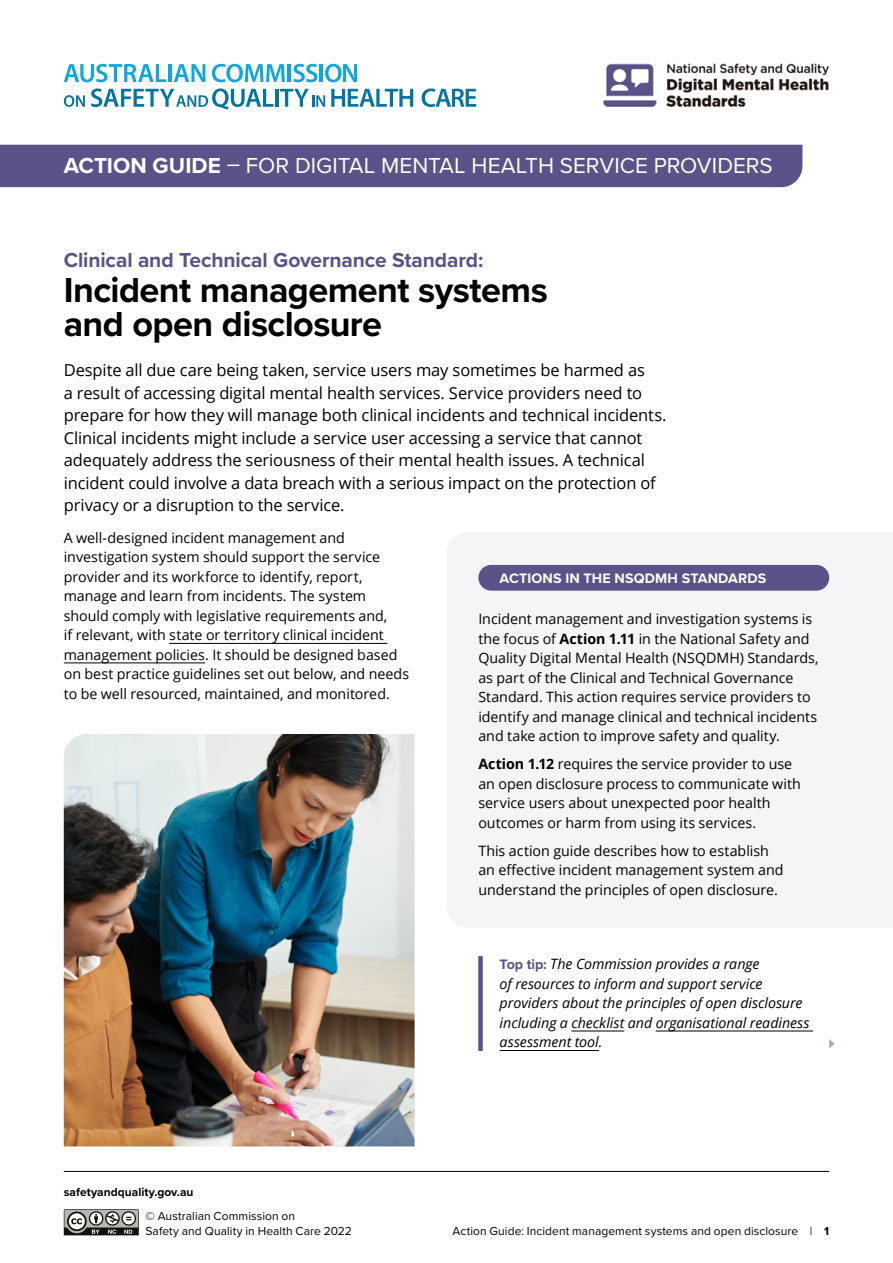
<style>
.page{position:relative;width:893px;height:1263px;background:#fff}
.page>*{position:absolute;margin:0;border:0;box-sizing:border-box;transform-origin:0 0}
.H1_Title__span{font:700 36px/34.5px "Proxima Nova";letter-spacing:-.015em;color:#000}
.Action_Guide_Label{font:22.5px "Proxima Nova";color:#fff}
.H1A_Standard_title{font:700 21px "Proxima Nova";letter-spacing:-.005em;color:#5a5288}
.Large_Normal__span{font:16.5px/22.5px "Open Sans";letter-spacing:-.01em;color:#000}
.t1{font:14.25px/19.5px "Open Sans";color:#000}
.Top_tip{font:italic 14.25px/19.5px "Open Sans";letter-spacing:-.005em;color:#000}
.H2_Section_Heading{font:700 14.25px "Proxima Nova";letter-spacing:.01em;color:#fff}
.t2{font:12px/15px "Proxima Nova";letter-spacing:.005em;color:#000}
.t3{font:700 12px "Proxima Nova";color:#000}
.s1{font-weight:700}
.s2{font-family:"Proxima Nova";font-weight:700;font-style:normal;color:#5a5288}
</style>
<div class="page">
<hr style="left:64px;top:1171px;width:765px;height:1px;background:#000">
<svg style="left:64px;top:1209px;width:75px;height:27px"></svg>
<div style="left:0;top:145px;width:802px;height:42px;background:#5a5288"></div>
<svg style="left:64px;top:64px;width:102px;height:18px"></svg>
<hr style="left:168px;top:64px;width:4px;height:18px;background:#0ca7de">
<svg style="left:174px;top:64px;width:31px;height:18px"></svg>
<svg style="left:212px;top:64px;width:73px;height:18px"></svg>
<hr style="left:288px;top:64px;width:3px;height:18px;background:#0ca7de">
<svg style="left:293px;top:64px;width:24px;height:18px"></svg>
<hr style="left:320px;top:64px;width:3px;height:18px;background:#0ca7de">
<svg style="left:325px;top:64px;width:32px;height:18px"></svg>
<svg style="left:64px;top:95px;width:21px;height:12px"></svg>
<svg style="left:91px;top:88px;width:182px;height:22px"></svg>
<hr style="left:275px;top:89px;width:3px;height:18px;background:#0475a3">
<svg style="left:280px;top:89px;width:45px;height:18px"></svg>
<svg style="left:331px;top:89px;width:82px;height:18px"></svg>
<svg style="left:422px;top:88px;width:54px;height:19px"></svg>
<img style="left:604px;top:64px;width:225px;height:43px">
<hr style="left:169px;top:643px;width:218px;height:1px;background:#000">
<hr style="left:64px;top:662px;width:141px;height:1px;background:#000">
<div style="left:478px;top:565px;width:351px;height:26px;background:#5a5288;border-radius:13px"></div>
<div style="left:478px;top:956px;width:5px;height:95px;background:#5a5288"></div>
<hr style="left:571px;top:1031px;width:53px;height:1px;background:#000">
<hr style="left:656px;top:1031px;width:157px;height:1px;background:#000">
<hr style="left:500px;top:1050px;width:99px;height:1px;background:#000">
<svg style="left:829px;top:1039px;width:6px;height:9px"></svg>
<img style="left:64px;top:734px;width:351px;height:412px">
<p class="Action_Guide_Label" style="left:64px;top:149px;width:710px"><span class="s1">ACTION GUIDE</span> – FOR DIGITAL MENTAL HEALTH SERVICE PROVIDERS</p>
<h1 class="H1A_Standard_title" style="left:64px;top:245px;width:421px">Clinical and Technical Governance Standard:</h1>
<h1 class="H1_Title__span" style="left:64px;top:272px;width:486px">Incident management systems and open disclosure</h1>
<p class="Large_Normal__span" style="left:64px;top:358px;width:604px">Despite all due care being taken, service users may sometimes be harmed as<br>a result of accessing digital mental health services. Service providers need to prepare for how they will manage both clinical incidents and technical incidents.<br>Clinical incidents might include a service user accessing a service that cannot adequately address the seriousness of their mental health issues. A technical incident could involve a data breach with a serious impact on the protection of privacy or a disruption to the service.</p>
<p class="t1" style="left:64px;top:528px;width:347px">A well-designed incident management and investigation system should support the service provider and its workforce to identify, report, manage and learn from incidents. The system should comply with legislative requirements and,<br>if relevant, with state or territory clinical incident management policies. It should be designed based on best practice guidelines set out below, and needs to be well resourced, maintained, and monitored.</p>
<h2 class="H2_Section_Heading" style="left:500px;top:568px;width:268px">ACTIONS IN THE NSQDMH STANDARDS</h2>
<p class="t1" style="left:478px;top:609px;width:342px">Incident management and investigation systems is the focus of <span class="s1">Action 1.11</span> in the National Safety and Quality Digital Mental Health (NSQDMH) Standards, as part of the Clinical and Technical Governance Standard. This action requires service providers to identify and manage clinical and technical incidents and take action to improve safety and quality.</p>
<p class="t1" style="left:478px;top:754px;width:324px"><span class="s1">Action 1.12</span> requires the service provider to use an open disclosure process to communicate with service users about unexpected poor health outcomes or harm from using its services.</p>
<p class="t1" style="left:478px;top:840px;width:307px">This action guide describes how to establish an effective incident management system and understand the principles of open disclosure.</p>
<p class="t3" style="left:64px;top:1183px;width:131px">safetyandquality.gov.au</p>
<p class="t2" style="left:145px;top:1208px;width:208px">© Australian Commission on<br>Safety and Quality in Health Care 2022</p>
<p class="Top_tip" style="left:500px;top:954px;width:311px"><span class="s2">Top tip:</span> The Commission provides a range<br>of resources to inform and support service providers about the principles of open disclosure including a checklist and organisational readiness assessment tool.</p>
<p class="t2" style="left:452px;top:1223px;width:378px">Action Guide: Incident management systems and open disclosure | <span class="s1">1</span></p>
</div>
